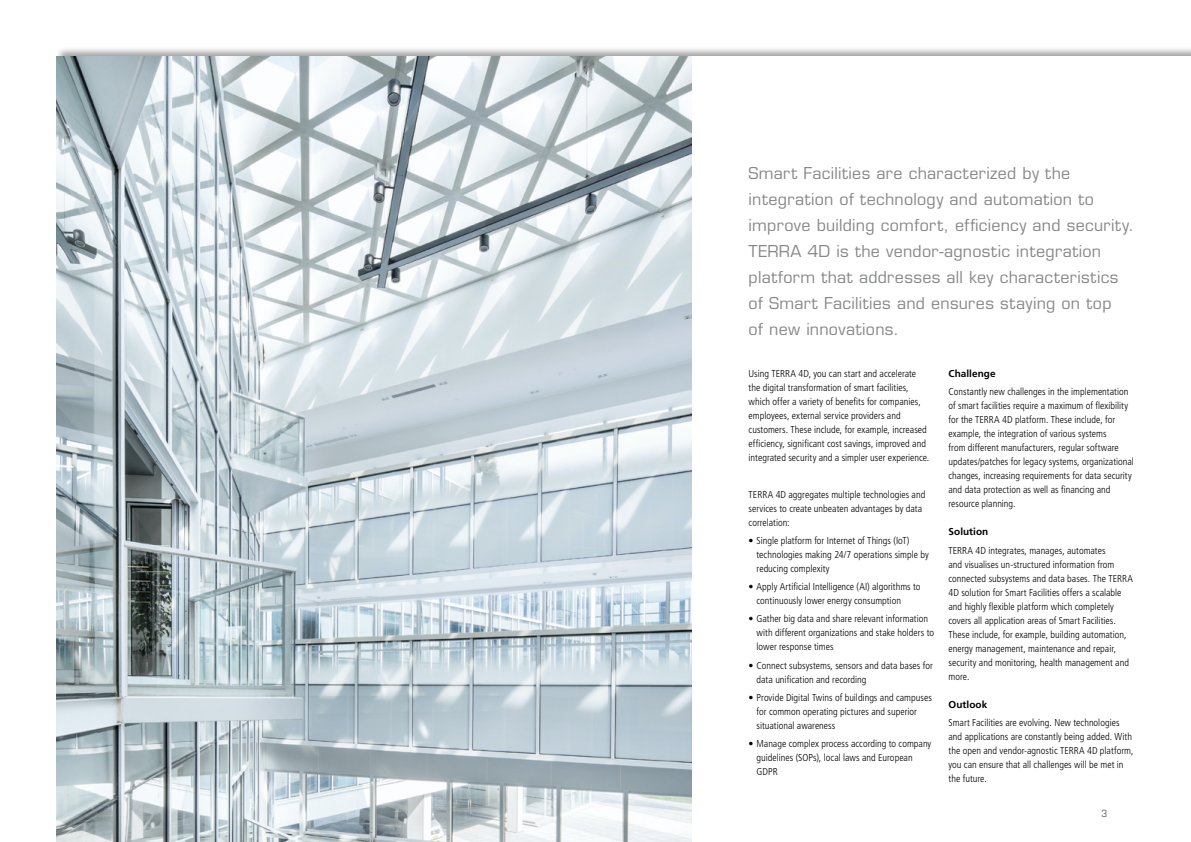
<style>
.page{position:relative;width:1191px;height:842px;background:#fff}
.page>*{position:absolute;margin:0;border:0;box-sizing:border-box;transform-origin:0 0}
.t1{font:16px/26px "Eurostile LT Std";letter-spacing:.02em;color:#87888a}
.t2{font:300 condensed 10px/14px "Frutiger LT Std";color:#000}
.t3{font:700 10px "Frutiger LT Std";letter-spacing:.005em;color:#000}
.t4{font:condensed 10px "Eurostile LT Std";color:#58585a}
</style>
<div class="page">
<img style="left:57px;top:57px;width:635px;height:785px">
<p class="t1" style="left:748px;top:160px;width:387px">Smart Facilities are characterized by the integration of technology and automation to improve building comfort, efficiency and security.<br>TERRA 4D is the vendor-agnostic integration platform that addresses all key characteristics of Smart Facilities and ensures staying on top<br>of new innovations.</p>
<p class="t2" style="left:748px;top:367px;width:182px">Using TERRA 4D, you can start and accelerate the digital transformation of smart facilities, which offer a variety of benefits for companies, employees, external service providers and customers. These include, for example, increased efficiency, significant cost savings, improved and integrated security and a simpler user experience.</p>
<p class="t2" style="left:748px;top:487px;width:178px">TERRA 4D aggregates multiple technologies and services to create unbeaten advantages by data correlation:</p>
<p class="t2" style="left:756px;top:533px;width:174px;text-indent:-8px">• Single platform for Internet of Things (IoT) technologies making 24/7 operations simple by reducing complexity</p>
<p class="t2" style="left:756px;top:580px;width:165px;text-indent:-8px">• Apply Artificial Intelligence (AI) algorithms to continuously lower energy consumption</p>
<p class="t2" style="left:756px;top:612px;width:179px;text-indent:-8px">• Gather big data and share relevant information with different organizations and stake holders to lower response times</p>
<p class="t2" style="left:756px;top:658px;width:178px;text-indent:-8px">• Connect subsystems, sensors and data bases for data unification and recording</p>
<p class="t2" style="left:756px;top:690px;width:177px;text-indent:-8px">• Provide Digital Twins of buildings and campuses for common operating pictures and superior situational awareness</p>
<p class="t2" style="left:756px;top:737px;width:176px;text-indent:-8px">• Manage complex process according to company guidelines (SOPs), local laws and European<br>GDPR</p>
<p class="t3" style="left:948px;top:368px;width:49px">Challenge</p>
<p class="t2" style="left:948px;top:385px;width:187px">Constantly new challenges in the implementation of smart facilities require a maximum of flexibility for the TERRA 4D platform. These include, for example, the integration of various systems<br>from different manufacturers, regular software updates/patches for legacy systems, organizational changes, increasing requirements for data security and data protection as well as financing and resource planning.</p>
<p class="t3" style="left:948px;top:526px;width:41px">Solution</p>
<p class="t2" style="left:948px;top:543px;width:186px">TERRA 4D integrates, manages, automates<br>and visualises un-structured information from connected subsystems and data bases. The TERRA 4D solution for Smart Facilities offers a scalable and highly flexible platform which completely covers all application areas of Smart Facilities.<br>These include, for example, building automation, energy management, maintenance and repair, security and monitoring, health management and more.</p>
<p class="t3" style="left:948px;top:698px;width:40px">Outlook</p>
<p class="t2" style="left:948px;top:715px;width:186px">Smart Facilities are evolving. New technologies and applications are constantly being added. With the open and vendor-agnostic TERRA 4D platform, you can ensure that all challenges will be met in the future.</p>
<p class="t4" style="left:1101px;top:808px;width:7px">3</p>
</div>
